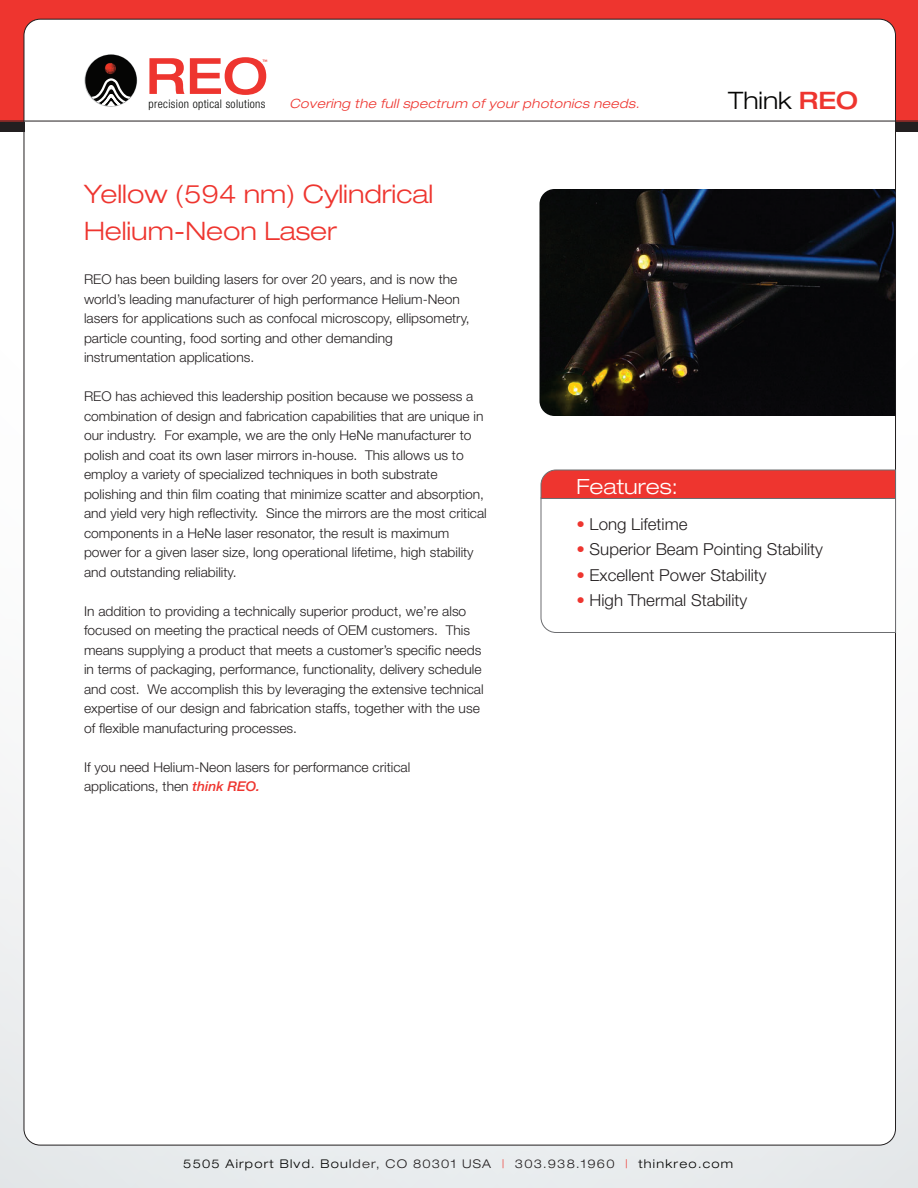
<style>
.page{position:relative;width:918px;height:1188px;background:#fff}
.page>*{position:absolute;margin:0;border:0;box-sizing:border-box;transform-origin:0 0}
.t1{font:300 expanded 25.5px/37.5px "Helvetica Neue";color:#ee352f}
.t2{font:300 expanded 24.15px "Helvetica Neue";color:#050504}
.t3{font:300 expanded 21px "Helvetica Neue";color:#fff}
.t4{font:300 16.5px "Helvetica Neue";color:#231f20}
.t5{font:300 13.5px/19.5px "Helvetica Neue";color:#231f20}
.t6{font:italic 300 expanded 12.75px "Helvetica Neue";letter-spacing:.03em;color:#ee352f}
.t7{font:300 expanded 12px "Helvetica Neue";letter-spacing:.1em;color:#050504}
.t8{font:300 condensed 11.85px "Helvetica Neue";letter-spacing:.03em;color:#050605}
.t9{font:7.95px "Myriad Pro";color:#ee3830}
.s1{font-weight:500;color:#ee352f}
.s2{font-weight:500;font-style:italic;color:#ee352f}
.s3{color:#ee352f}
.s4{color:#231f20}
</style>
<div class="page">
<div style="left:0;top:23px;width:918px;height:1165px;background:linear-gradient(to bottom,#fff,#e8eaec)"></div>
<div style="left:0;top:0;width:918px;height:121px;background:#ee352f"></div>
<div style="left:24px;top:19px;width:872px;height:1126px;background:#fff;border-radius:16px"></div>
<svg style="left:149px;top:57px;width:117px;height:38px"></svg>
<svg style="left:84px;top:54px;width:54px;height:53px"></svg>
<hr style="left:0;top:121px;width:918px;height:1px;background:#231f20">
<div style="left:0;top:122px;width:24px;height:9px;background:#231f20"></div>
<div style="left:896px;top:122px;width:22px;height:9px;background:#231f20"></div>
<svg style="left:541px;top:499px;width:355px;height:134px"></svg>
<div style="left:541px;top:470px;width:355px;height:28px;background:#ee352f"></div>
<img style="left:539px;top:189px;width:357px;height:227px">
<hr style="left:541px;top:498px;width:355px;height:1px;background:#6c6d70">
<p class="t9" style="left:262px;top:58px;width:6px">™</p>
<p class="t8" style="left:149px;top:97px;width:118px">precision optical solutions</p>
<p class="t6" style="left:289px;top:96px;width:351px">Covering the full spectrum of your photonics needs.</p>
<p class="t2" style="left:728px;top:85px;width:131px">Think <span class="s1">REO</span></p>
<p class="t1" style="left:84px;top:175px;width:351px">Yellow (594 nm) Cylindrical<br>Helium-Neon Laser</p>
<p class="t5" style="left:84px;top:269px;width:387px">REO has been building lasers for over 20 years, and is now the world’s leading manufacturer of high performance Helium-Neon lasers for applications such as confocal microscopy, ellipsometry, particle counting, food sorting and other demanding instrumentation applications.</p>
<p class="t5" style="left:84px;top:386px;width:404px">REO has achieved this leadership position because we possess a combination of design and fabrication capabilities that are unique in our industry. For example, we are the only HeNe manufacturer to polish and coat its own laser mirrors in-house. This allows us to employ a variety of specialized techniques in both substrate polishing and thin film coating that minimize scatter and absorption, and yield very high reflectivity. Since the mirrors are the most critical components in a HeNe laser resonator, the result is maximum power for a given laser size, long operational lifetime, high stability and outstanding reliability.</p>
<p class="t5" style="left:84px;top:601px;width:401px">In addition to providing a technically superior product, we’re also focused on meeting the practical needs of OEM customers. This means supplying a product that meets a customer’s specific needs in terms of packaging, performance, functionality, delivery schedule and cost. We accomplish this by leveraging the extensive technical expertise of our design and fabrication staffs, together with the use of flexible manufacturing processes.</p>
<p class="t5" style="left:84px;top:757px;width:328px">If you need Helium-Neon lasers for performance critical applications, then <span class="s2">think REO.</span></p>
<p class="t3" style="left:576px;top:474px;width:103px">Features:</p>
<p class="t4" style="left:576px;top:514px;width:113px"><span class="s3">•</span> Long Lifetime</p>
<p class="t4" style="left:576px;top:539px;width:248px"><span class="s3">•</span> Superior Beam Pointing Stability</p>
<p class="t4" style="left:576px;top:565px;width:192px"><span class="s3">•</span> Excellent Power Stability</p>
<p class="t4" style="left:576px;top:590px;width:172px"><span class="s3">•</span> High Thermal Stability</p>
<p class="t7" style="left:183px;top:1157px;width:551px">5505 Airport Blvd. Boul<span class="s4">der, CO 80301 USA</span> <span class="s3">|</span> <span class="s4">303.938.1960</span> <span class="s3">|</span> thinkreo.com</p>
</div>
